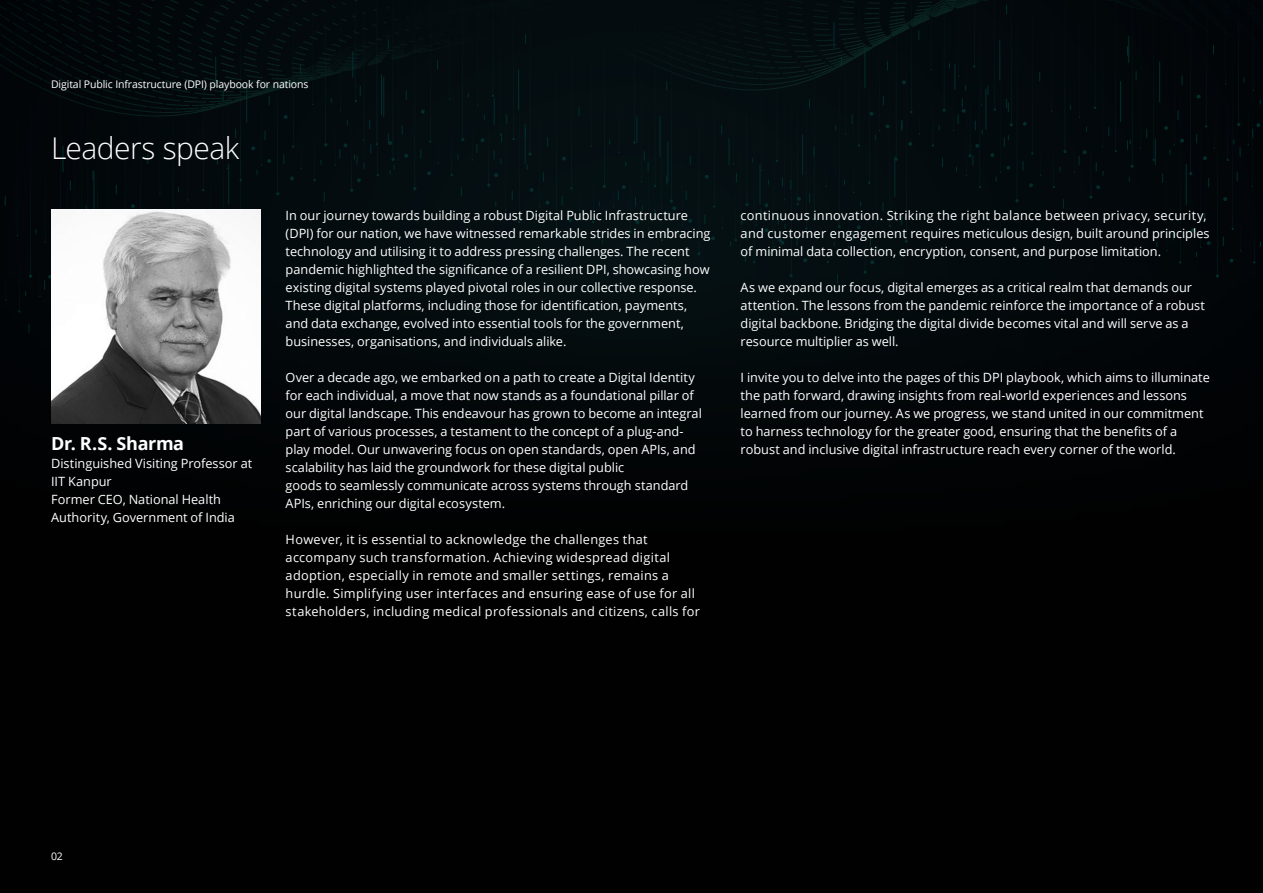
<style>
.page{position:relative;width:1263px;height:893px;background:#010101}
.page>*{position:absolute;margin:0;border:0;box-sizing:border-box;transform-origin:0 0}
.Cover_headline_bold__18_22pt{font:300 30px "Open Sans";letter-spacing:-.02em;color:#fff}
.Body_copy__8_5_12pt{font:700 18px "Open Sans";letter-spacing:-.02em;color:#fff}
.Body_copy__8_5_12pt-2{font:12.75px/18px "Open Sans";color:#fff}
.Body_copy__8_5_12pt-3{font:12.75px/18px "Open Sans";letter-spacing:.025em;color:#fff}
.Brochure_title___Left_pg__folio_7_9_5pt{font:10.5px "Open Sans";letter-spacing:-.01em;color:#fff}
.Folio_Left_pg__7_9_5pt{font:10.5px "Open Sans";color:#fff}
</style>
<div class="page">
<div style="left:0;top:0;width:1263px;height:314px;background:#040b0f"></div>
<img style="left:51px;top:210px;width:209px;height:214px">
<p class="Brochure_title___Left_pg__folio_7_9_5pt" style="left:51px;top:77px;width:259px">Digital Public Infrastructure (DPI) playbook for nations</p>
<p class="Cover_headline_bold__18_22pt" style="left:51px;top:128px;width:190px">Leaders speak</p>
<p class="Body_copy__8_5_12pt" style="left:51px;top:431px;width:135px">Dr. R.S. Sharma</p>
<p class="Body_copy__8_5_12pt-2" style="left:51px;top:454px;width:203px">Distinguished Visiting Professor at<br>IIT Kanpur</p>
<p class="Body_copy__8_5_12pt-2" style="left:51px;top:490px;width:185px">Former CEO, National Health<br>Authority, Government of India</p>
<p class="Body_copy__8_5_12pt-2" style="left:286px;top:206px;width:426px">In our journey towards building a robust Digital Public Infrastructure (DPI) for our nation, we have witnessed remarkable strides in embracing technology and utilising it to address pressing challenges. The recent pandemic highlighted the significance of a resilient DPI, showcasing how existing digital systems played pivotal roles in our collective response.<br>These digital platforms, including those for identification, payments, and data exchange, evolved into essential tools for the government, businesses, organisations, and individuals alike.</p>
<p class="Body_copy__8_5_12pt-2" style="left:286px;top:368px;width:418px">Over a decade ago, we embarked on a path to create a Digital Identity for each individual, a move that now stands as a foundational pillar of our digital landscape. This endeavour has grown to become an integral part of various processes, a testament to the concept of a plug-and&shy;play model. Our unwavering focus on open standards, open APIs, and scalability has laid the groundwork for these digital public</p>
<p class="Body_copy__8_5_12pt-2" style="left:286px;top:476px;width:404px">goods to seamlessly communicate across systems through standard<br>APIs, enriching our digital ecosystem.</p>
<p class="Body_copy__8_5_12pt-3" style="left:286px;top:530px;width:416px">However, it is essential to acknowledge the challenges that accompany such transformation. Achieving widespread digital adoption, especially in remote and smaller settings, remains a hurdle. Simplifying user interfaces and ensuring ease of use for all stakeholders, including medical professionals and citizens, calls for</p>
<p class="Body_copy__8_5_12pt-2" style="left:741px;top:206px;width:470px">continuous innovation. Striking the right balance between privacy, security, and customer engagement requires meticulous design, built around principles of minimal data collection, encryption, consent, and purpose limitation.</p>
<p class="Body_copy__8_5_12pt-2" style="left:741px;top:278px;width:466px">As we expand our focus, digital emerges as a critical realm that demands our attention. The lessons from the pandemic reinforce the importance of a robust digital backbone. Bridging the digital divide becomes vital and will serve as a resource multiplier as well.</p>
<p class="Body_copy__8_5_12pt-2" style="left:741px;top:368px;width:471px">I invite you to delve into the pages of this DPI playbook, which aims to illuminate the path forward, drawing insights from real-world experiences and lessons learned from our journey. As we progress, we stand united in our commitment to harness technology for the greater good, ensuring that the benefits of a robust and inclusive digital infrastructure reach every corner of the world.</p>
<p class="Folio_Left_pg__7_9_5pt" style="left:51px;top:849px;width:13px">02</p>
</div>
